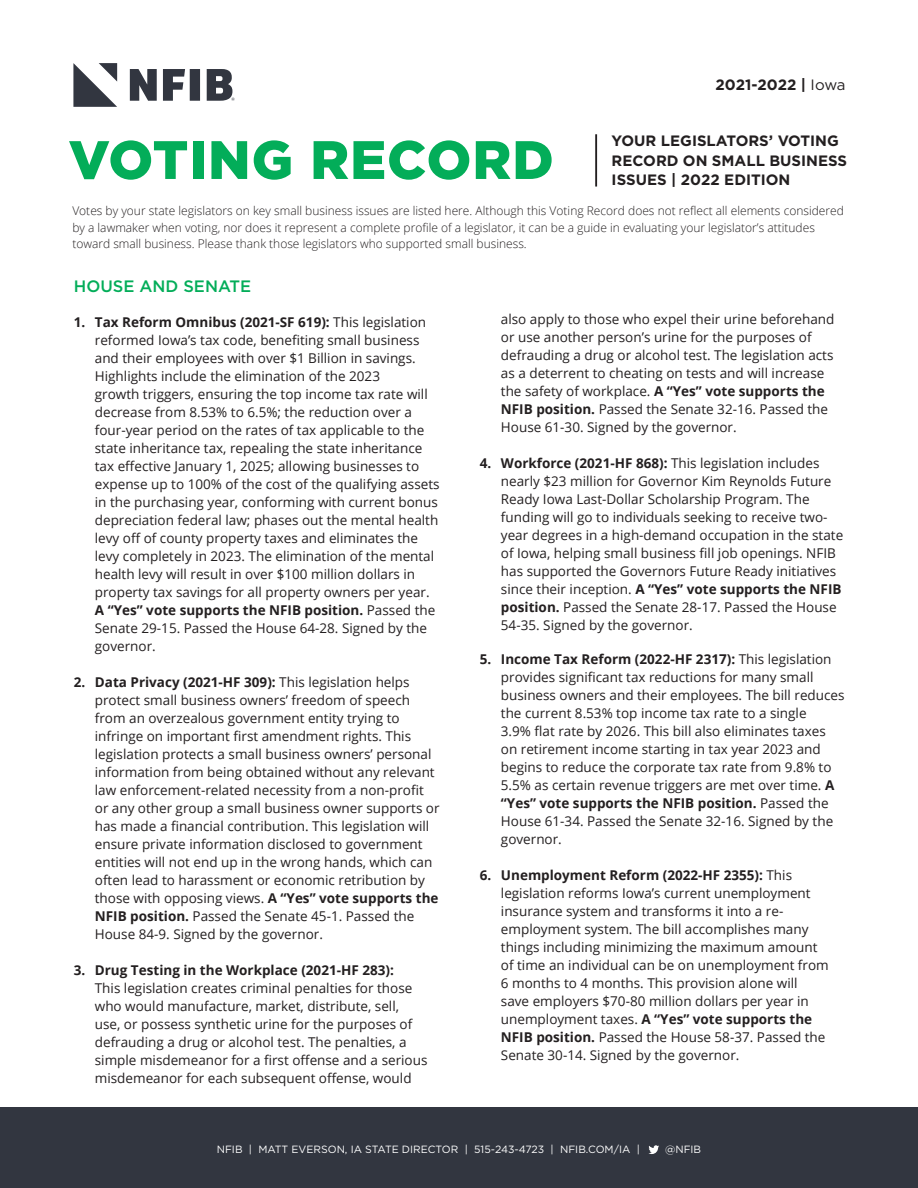
<style>
.page{position:relative;width:918px;height:1188px;background:#fff}
.page>*{position:absolute;margin:0;border:0;box-sizing:border-box;transform-origin:0 0}
.t1{font:900 54px "Gotham";letter-spacing:.02em;color:#03ad59}
.t2{font:500 16.5px "Gotham";color:#03ad59}
.t3{font:700 15px/19.5px "Gotham";color:#231f20}
.t4{font:13.5px/18px "Open Sans";color:#231f20}
.t5{font:300 12px/16.5px "Open Sans";color:#231f20}
.t6{font:10.5px "Gotham";color:#fff}
.s1{font-weight:400}
.s2{font-weight:700}
</style>
<div class="page">
<div style="left:0;top:1107px;width:918px;height:81px;background:#323640"></div>
<svg style="left:648px;top:1145px;width:11px;height:9px"></svg>
<hr style="left:595px;top:134px;width:2px;height:53px;background:#231f20">
<svg style="left:73px;top:63px;width:44px;height:44px"></svg>
<svg style="left:130px;top:69px;width:27px;height:32px"></svg>
<svg style="left:163px;top:69px;width:37px;height:32px"></svg>
<svg style="left:207px;top:69px;width:28px;height:32px"></svg>
<p class="t1" style="left:69px;top:123px;width:487px">VOTING RECORD</p>
<p class="t3" style="left:716px;top:75px;width:132px">2021-2022 | <span class="s1">Iowa</span></p>
<p class="t3" style="left:612px;top:131px;width:237px">YOUR LEGISLATORS’ VOTING<br>RECORD ON SMALL BUSINESS<br>ISSUES | 2022 EDITION</p>
<p class="t5" style="left:72px;top:203px;width:773px">Votes by your state legislators on key small business issues are listed here. Although this Voting Record does not reflect all elements considered by a lawmaker when voting, nor does it represent a complete profile of a legislator, it can be a guide in evaluating your legislator’s attitudes toward small business. Please thank those legislators who supported small business.</p>
<p class="t2" style="left:74px;top:275px;width:179px">HOUSE AND SENATE</p>
<p class="t4" style="left:95px;top:312px;width:346px;text-indent:-21px"><span class="s2">1. Tax Reform Omnibus (2021-SF 619):</span> This legislation reformed Iowa’s tax code, benefiting small business and their employees with over $1 Billion in savings.<br>Highlights include the elimination of the 2023<br>growth triggers, ensuring the top income tax rate will decrease from 8.53% to 6.5%; the reduction over a four-year period on the rates of tax applicable to the state inheritance tax, repealing the state inheritance tax effective January 1, 2025; allowing businesses to expense up to 100% of the cost of the qualifying assets in the purchasing year, conforming with current bonus depreciation federal law; phases out the mental health levy off of county property taxes and eliminates the levy completely in 2023. The elimination of the mental health levy will result in over $100 million dollars in property tax savings for all property owners per year.<br><span class="s2">A “Yes” vote supports the NFIB position.</span> Passed the Senate 29-15. Passed the House 64-28. Signed by the governor.</p>
<p class="t4" style="left:95px;top:672px;width:346px;text-indent:-21px"><span class="s2">2. Data Privacy (2021-HF 309):</span> This legislation helps protect small business owners’ freedom of speech from an overzealous government entity trying to infringe on important first amendment rights. This legislation protects a small business owners’ personal information from being obtained without any relevant law enforcement-related necessity from a non-profit or any other group a small business owner supports or has made a financial contribution. This legislation will ensure private information disclosed to government entities will not end up in the wrong hands, which can often lead to harassment or economic retribution by those with opposing views. <span class="s2">A “Yes” vote supports the NFIB position.</span> Passed the Senate 45-1. Passed the House 84-9. Signed by the governor.</p>
<p class="t4" style="left:95px;top:960px;width:334px;text-indent:-21px"><span class="s2">3. Drug Testing in the Workplace (2021-HF 283):<br></span>This legislation creates criminal penalties for those who would manufacture, market, distribute, sell, use, or possess synthetic urine for the purposes of defrauding a drug or alcohol test. The penalties, a simple misdemeanor for a first offense and a serious misdemeanor for each subsequent offense, would</p>
<p class="t4" style="left:501px;top:309px;width:335px">also apply to those who expel their urine beforehand or use another person’s urine for the purposes of defrauding a drug or alcohol test. The legislation acts as a deterrent to cheating on tests and will increase the safety of workplace. <span class="s2">A “Yes” vote supports the NFIB position.</span> Passed the Senate 32-16. Passed the House 61-30. Signed by the governor.</p>
<p class="t4" style="left:501px;top:453px;width:344px;text-indent:-21px"><span class="s2">4. Workforce (2021-HF 868):</span> This legislation includes nearly $23 million for Governor Kim Reynolds Future Ready Iowa Last-Dollar Scholarship Program. The funding will go to individuals seeking to receive two&shy;year degrees in a high-demand occupation in the state of Iowa, helping small business fill job openings. NFIB has supported the Governors Future Ready initiatives since their inception. <span class="s2">A “Yes” vote supports the NFIB position.</span> Passed the Senate 28-17. Passed the House 54-35. Signed by the governor.</p>
<p class="t4" style="left:501px;top:650px;width:345px;text-indent:-21px"><span class="s2">5. Income Tax Reform (2022-HF 2317):</span> This legislation provides significant tax reductions for many small business owners and their employees. The bill reduces the current 8.53% top income tax rate to a single<br>3.9% flat rate by 2026. This bill also eliminates taxes on retirement income starting in tax year 2023 and begins to reduce the corporate tax rate from 9.8% to 5.5% as certain revenue triggers are met over time. <span class="s2">A “Yes” vote supports the NFIB position.</span> Passed the House 61-34. Passed the Senate 32-16. Signed by the governor.</p>
<p class="t4" style="left:501px;top:866px;width:329px;text-indent:-21px"><span class="s2">6. Unemployment Reform (2022-HF 2355):</span> This legislation reforms Iowa’s current unemployment insurance system and transforms it into a re&shy;employment system. The bill accomplishes many things including minimizing the maximum amount of time an individual can be on unemployment from 6 months to 4 months. This provision alone will save employers $70-80 million dollars per year in unemployment taxes. <span class="s2">A “Yes” vote supports the NFIB position.</span> Passed the House 58-37. Passed the Senate 30-14. Signed by the governor.</p>
<p class="t6" style="left:217px;top:1142px;width:425px">NFIB | MATT EVERSON, IA STATE DIRECTOR | 515-243-4723 | NFIB.COM/IA |</p>
<p class="t6" style="left:665px;top:1142px;width:38px">@NFIB</p>
</div>
